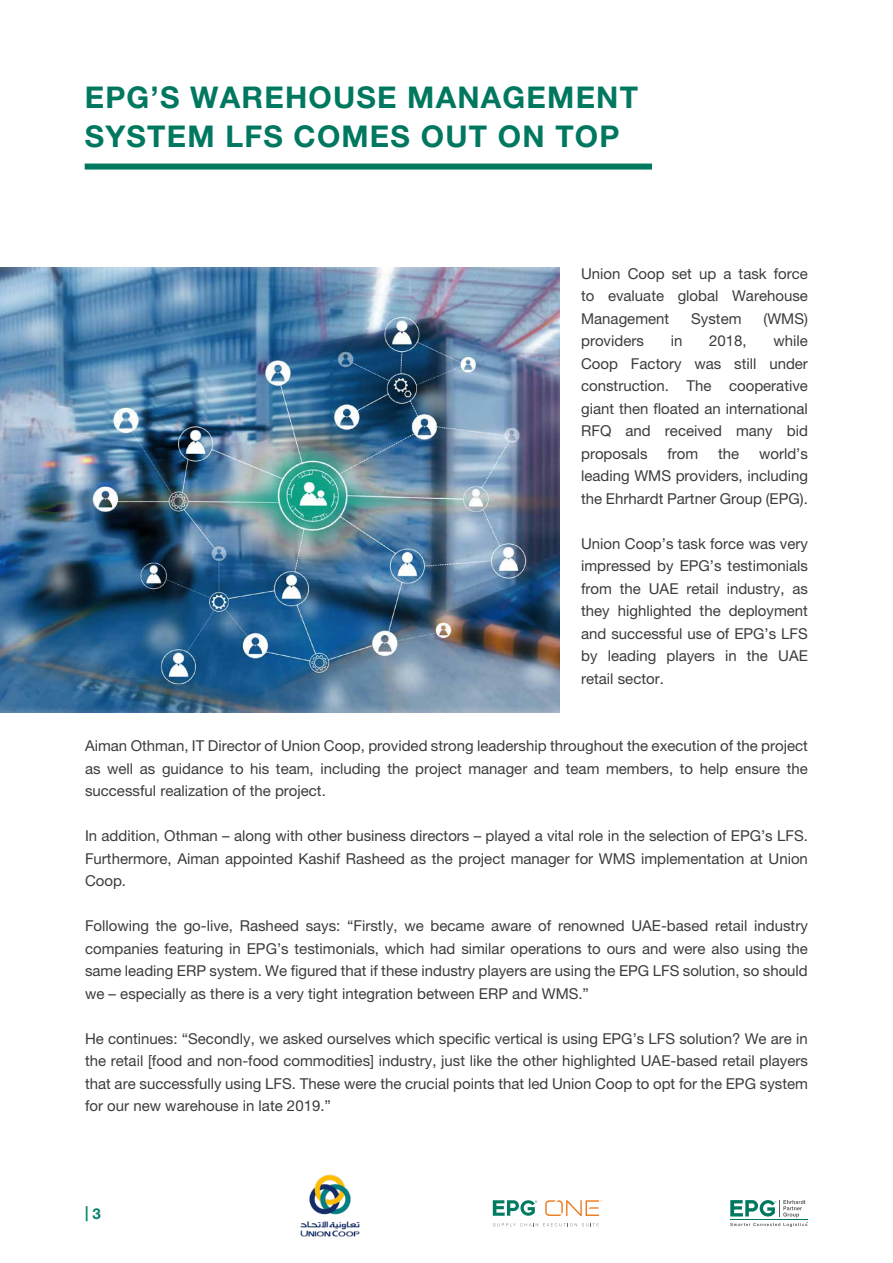
<style>
.page{position:relative;width:893px;height:1263px;background:#fff}
.page>*{position:absolute;margin:0;border:0;box-sizing:border-box;transform-origin:0 0}
.t1{font:700 30px/39px "Helvetica Neue LT Pro";letter-spacing:.04em;color:#00785f}
.t2{font:15px/22.5px "Helvetica Neue LT Pro";color:#3c3c3b;text-align:justify}
.t3{font:700 15px "Helvetica Neue LT Pro";color:#00826c}
</style>
<div class="page">
<svg style="left:730px;top:1200px;width:78px;height:27px"></svg>
<svg style="left:493px;top:1200px;width:44px;height:16px"></svg>
<svg style="left:493px;top:1223px;width:106px;height:3px"></svg>
<svg style="left:545px;top:1200px;width:58px;height:16px"></svg>
<img style="left:300px;top:1174px;width:60px;height:63px">
<div style="left:85px;top:164px;width:567px;height:6px;background:#00785f"></div>
<img style="left:0;top:268px;width:560px;height:444px">
<h1 class="t1" style="left:85px;top:77px;width:555px">EPG’S WAREHOUSE MANAGEMENT<br>SYSTEM LFS COMES OUT ON TOP</h1>
<p class="t2" style="left:581px;top:262px;width:228px">Union Coop set up a task force to evaluate global Warehouse Management</p>
<p class="t2" style="left:691px;top:307px;width:52px">System</p>
<p class="t2" style="left:763px;top:307px;width:46px">(WMS)</p>
<p class="t2" style="left:581px;top:329px;width:228px;text-indent:192px">while Coop Factory was still under construction. The cooperative giant then floated an international RFQ and received many bid proposals</p>
<p class="t2" style="left:581px;top:329px;width:64px">providers</p>
<p class="t2" style="left:671px;top:329px;width:13px">in</p>
<p class="t2" style="left:709px;top:329px;width:39px">2018,</p>
<p class="t2" style="left:667px;top:442px;width:32px">from</p>
<p class="t2" style="left:718px;top:442px;width:23px">the</p>
<p class="t2" style="left:581px;top:442px;width:228px;text-indent:178px">world’s leading WMS providers, including the Ehrhardt Partner Group (EPG).</p>
<p class="t2" style="left:581px;top:532px;width:228px">Union Coop’s task force was very impressed by EPG’s testimonials from the UAE retail industry, as they highlighted the deployment and successful use of EPG’s LFS by leading players in the UAE retail sector.</p>
<p class="t2" style="left:85px;top:734px;width:724px">Aiman Othman, IT Director of Union Coop, provided strong leadership throughout the execution of the project as well as guidance to his team, including the project manager and team members, to help ensure the successful realization of the project.</p>
<p class="t2" style="left:85px;top:824px;width:724px">In addition, Othman – along with other business directors – played a vital role in the selection of EPG’s LFS.<br>Furthermore, Aiman appointed Kashif Rasheed as the project manager for WMS implementation at Union Coop.</p>
<p class="t2" style="left:85px;top:914px;width:724px">Following the go-live, Rasheed says: “Firstly, we became aware of renowned UAE-based retail industry companies featuring in EPG’s testimonials, which had similar operations to ours and were also using the same leading ERP system. We figured that if these industry players are using the EPG LFS solution, so should we – especially as there is a very tight integration between ERP and WMS.”</p>
<p class="t2" style="left:85px;top:1027px;width:724px">He continues: “Secondly, we asked ourselves which specific vertical is using EPG’s LFS solution? We are in the retail [food and non-food commodities] industry, just like the other highlighted UAE-based retail players that are successfully using LFS. These were the crucial points that led Union Coop to opt for the EPG system for our new warehouse in late 2019.”</p>
<p class="t3" style="left:85px;top:1204px;width:17px">| 3</p>
</div>
